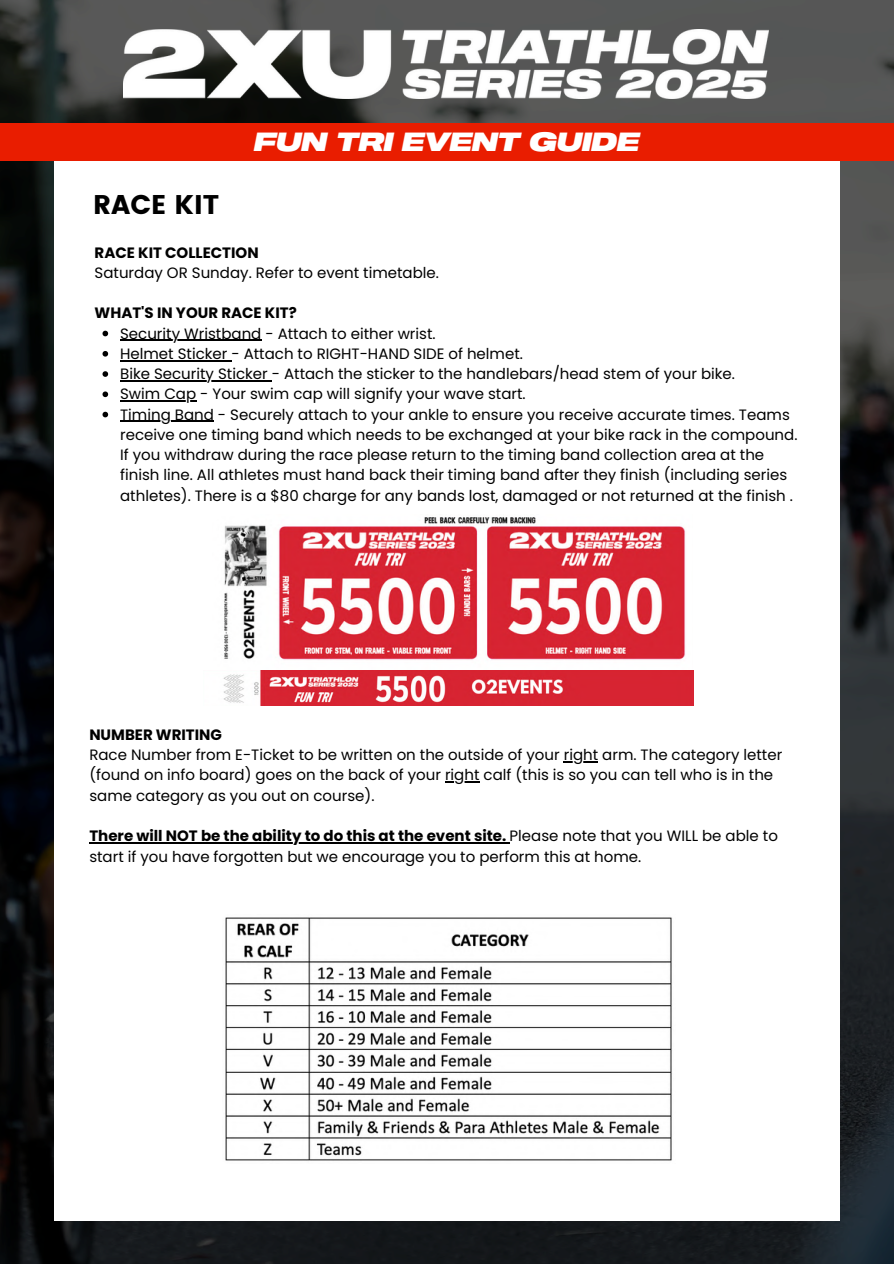
<style>
.page{position:relative;width:894px;height:1264px;background:#fff}
.page>*{position:absolute;margin:0;border:0;box-sizing:border-box;transform-origin:0 0}
.t1{font:27px "Poppins";color:#000}
.t2{font:25.8px "Sequel 100 Wide 96";color:#fff}
.t3{font:15px/20.2px "Poppins";color:#000}
.t4{font:700 15px "Poppins";color:#000}
.s1{font-weight:700}
</style>
<div class="page">
<img style="left:0;top:0;width:893px;height:1263px">
<div style="left:54px;top:128px;width:785px;height:1092px;background:#fff"></div>
<div style="left:0;top:123px;width:893px;height:38px;background:#e91d00"></div>
<img style="left:224px;top:517px;width:462px;height:143px">
<img style="left:223px;top:670px;width:470px;height:35px">
<img style="left:225px;top:917px;width:447px;height:244px">
<svg style="left:102px;top:331px;width:6px;height:5px"></svg>
<hr style="left:120px;top:340px;width:141px;height:1px;background:#000">
<svg style="left:102px;top:351px;width:6px;height:5px"></svg>
<hr style="left:120px;top:360px;width:111px;height:1px;background:#000">
<svg style="left:102px;top:371px;width:6px;height:6px"></svg>
<hr style="left:120px;top:380px;width:152px;height:1px;background:#000">
<svg style="left:102px;top:391px;width:6px;height:6px"></svg>
<hr style="left:120px;top:400px;width:76px;height:1px;background:#000">
<svg style="left:102px;top:412px;width:6px;height:5px"></svg>
<hr style="left:120px;top:421px;width:94px;height:1px;background:#000">
<hr style="left:563px;top:761px;width:35px;height:1px;background:#000">
<hr style="left:445px;top:781px;width:34px;height:1px;background:#000">
<hr style="left:89px;top:842px;width:420px;height:1px;background:#000">
<img style="left:124px;top:30px;width:643px;height:68px">
<p class="t1" style="left:93px;top:189px;width:127px">RACE KIT</p>
<h2 class="t2" style="left:254px;top:126px;width:387px">FUN TRI EVENT GUIDE</h2>
<h1 class="t4" style="left:95px;top:242px;width:165px">RACE KIT COLLECTION</h1>
<p class="t3" style="left:95px;top:262px;width:346px">Saturday OR Sunday. Refer to event timetable.</p>
<p class="t4" style="left:95px;top:302px;width:203px">WHAT'S IN YOUR RACE KIT?</p>
<h3 class="t3" style="left:120px;top:323px;width:317px">Security Wristband - Attach to either wrist.</h3>
<p class="t3" style="left:120px;top:343px;width:404px">Helmet Sticker - Attach to RIGHT-HAND SIDE of helmet.</p>
<p class="t3" style="left:120px;top:364px;width:616px">Bike Security Sticker - Attach the sticker to the handlebars/head stem of your bike.</p>
<p class="t3" style="left:120px;top:384px;width:407px">Swim Cap - Your swim cap will signify your wave start.</p>
<p class="t3" style="left:120px;top:404px;width:678px">Timing Band - Securely attach to your ankle to ensure you receive accurate times. Teams receive one timing band which needs to be exchanged at your bike rack in the compound.<br>If you withdraw during the race please return to the timing band collection area at the finish line. All athletes must hand back their timing band after they finish (including series athletes). There is a $80 charge for any bands lost, damaged or not returned at the finish .</p>
<p class="t4" style="left:89px;top:724px;width:134px">NUMBER WRITING</p>
<p class="t3" style="left:89px;top:744px;width:694px">Race Number from E-Ticket to be written on the outside of your right arm. The category letter</p>
<p class="t3" style="left:89px;top:765px;width:685px">(found on info board) goes on the back of your right calf (this is so you can tell who is in the</p>
<p class="t3" style="left:89px;top:785px;width:286px">same category as you out on course).</p>
<p class="t3" style="left:89px;top:825px;width:690px"><span class="s1">There will NOT be the ability to do this at the event site.</span> Please note that you WILL be able to start if you have forgotten but we encourage you to perform this at home.</p>
</div>
